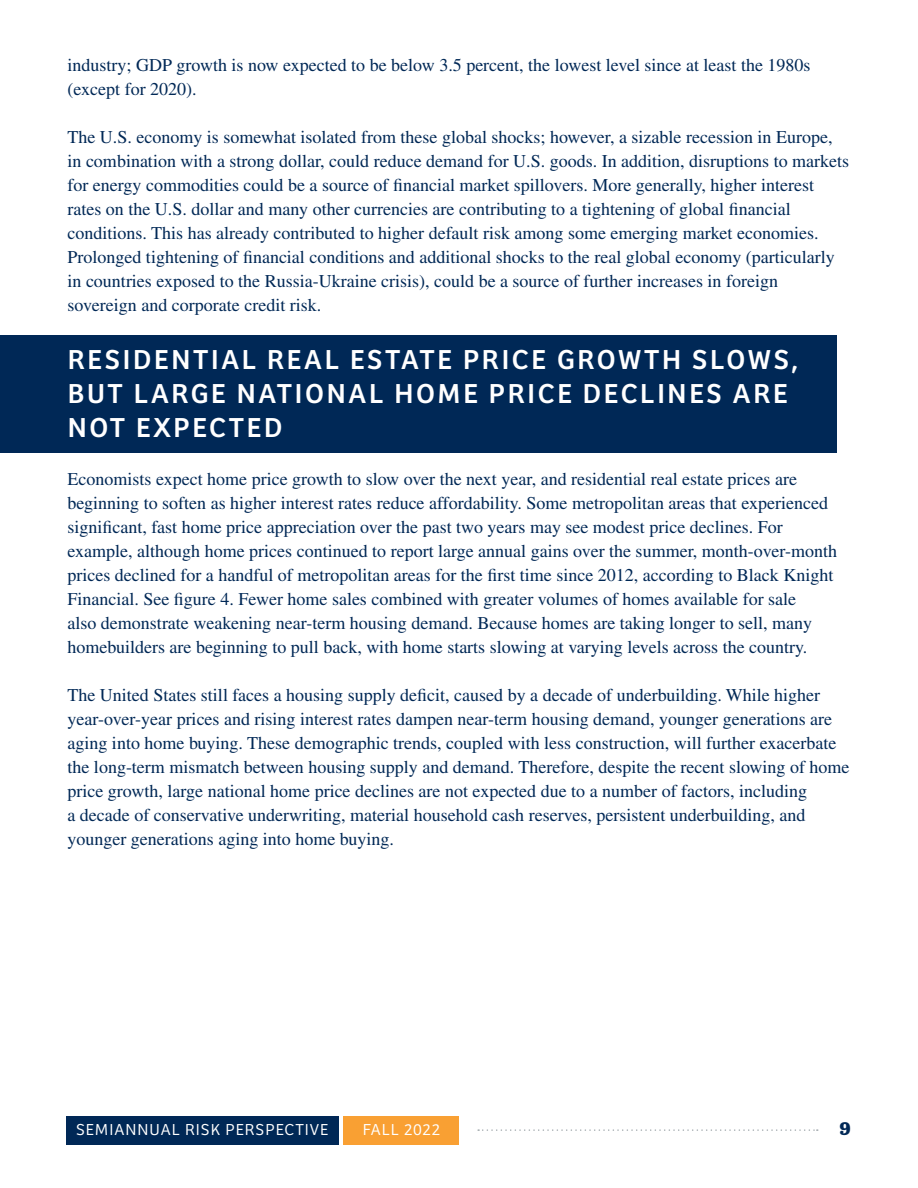
<style>
.page{position:relative;width:918px;height:1188px;background:#fff}
.page>*{position:absolute;margin:0;border:0;box-sizing:border-box;transform-origin:0 0}
.Sub_Heading{font:28.5px/34.2px "Bree";letter-spacing:.095em;color:#fff}
.Paragraph{font:18px/24px "Times LT Std";color:#002856}
.t1{font:700 18px "Clarendon Text Pro";color:#002856}
.t2{font:300 16.5px "Bree";letter-spacing:.06em;color:#fff}
</style>
<div class="page">
<div style="left:66px;top:1116px;width:272px;height:29px;background:#002856"></div>
<div style="left:344px;top:1116px;width:115px;height:29px;background:#f9a033"></div>
<svg style="left:478px;top:1129px;width:340px;height:2px"></svg>
<div style="left:0;top:335px;width:837px;height:118px;background:#002856"></div>
<p class="Paragraph" style="left:68px;top:52px;width:745px">industry; GDP growth is now expected to be below 3.5 percent, the lowest level since at least the 1980s (except for 2020).</p>
<p class="Paragraph" style="left:68px;top:124px;width:783px">The U.S. economy is somewhat isolated from these global shocks; however, a sizable recession in Europe, in combination with a strong dollar, could reduce demand for U.S. goods. In addition, disruptions to markets for energy commodities could be a source of financial market spillovers. More generally, higher interest rates on the U.S. dollar and many other currencies are contributing to a tightening of global financial conditions. This has already contributed to higher default risk among some emerging market economies.<br>Prolonged tightening of financial conditions and additional shocks to the real global economy (particularly in countries exposed to the Russia-Ukraine crisis), could be a source of further increases in foreign sovereign and corporate credit risk.</p>
<h1 class="Sub_Heading" style="left:68px;top:340px;width:732px">RESIDENTIAL REAL ESTATE PRICE GROWTH SLOWS,<br>BUT LARGE NATIONAL HOME PRICE DECLINES ARE<br>NOT EXPECTED</h1>
<p class="Paragraph" style="left:68px;top:467px;width:771px">Economists expect home price growth to slow over the next year, and residential real estate prices are beginning to soften as higher interest rates reduce affordability. Some metropolitan areas that experienced significant, fast home price appreciation over the past two years may see modest price declines. For example, although home prices continued to report large annual gains over the summer, month-over-month prices declined for a handful of metropolitan areas for the first time since 2012, according to Black Knight Financial. See figure 4. Fewer home sales combined with greater volumes of homes available for sale<br>also demonstrate weakening near-term housing demand. Because homes are taking longer to sell, many homebuilders are beginning to pull back, with home starts slowing at varying levels across the country.</p>
<p class="Paragraph" style="left:68px;top:683px;width:784px">The United States still faces a housing supply deficit, caused by a decade of underbuilding. While higher year-over-year prices and rising interest rates dampen near-term housing demand, younger generations are aging into home buying. These demographic trends, coupled with less construction, will further exacerbate the long-term mismatch between housing supply and demand. Therefore, despite the recent slowing of home price growth, large national home price declines are not expected due to a number of factors, including<br>a decade of conservative underwriting, material household cash reserves, persistent underbuilding, and younger generations aging into home buying.</p>
<p class="t2" style="left:76px;top:1118px;width:254px">SEMIANNUAL RISK PERSPECTIVE</p>
<p class="t2" style="left:363px;top:1118px;width:79px">FALL 2022</p>
<p class="t1" style="left:839px;top:1118px;width:14px">9</p>
</div>
